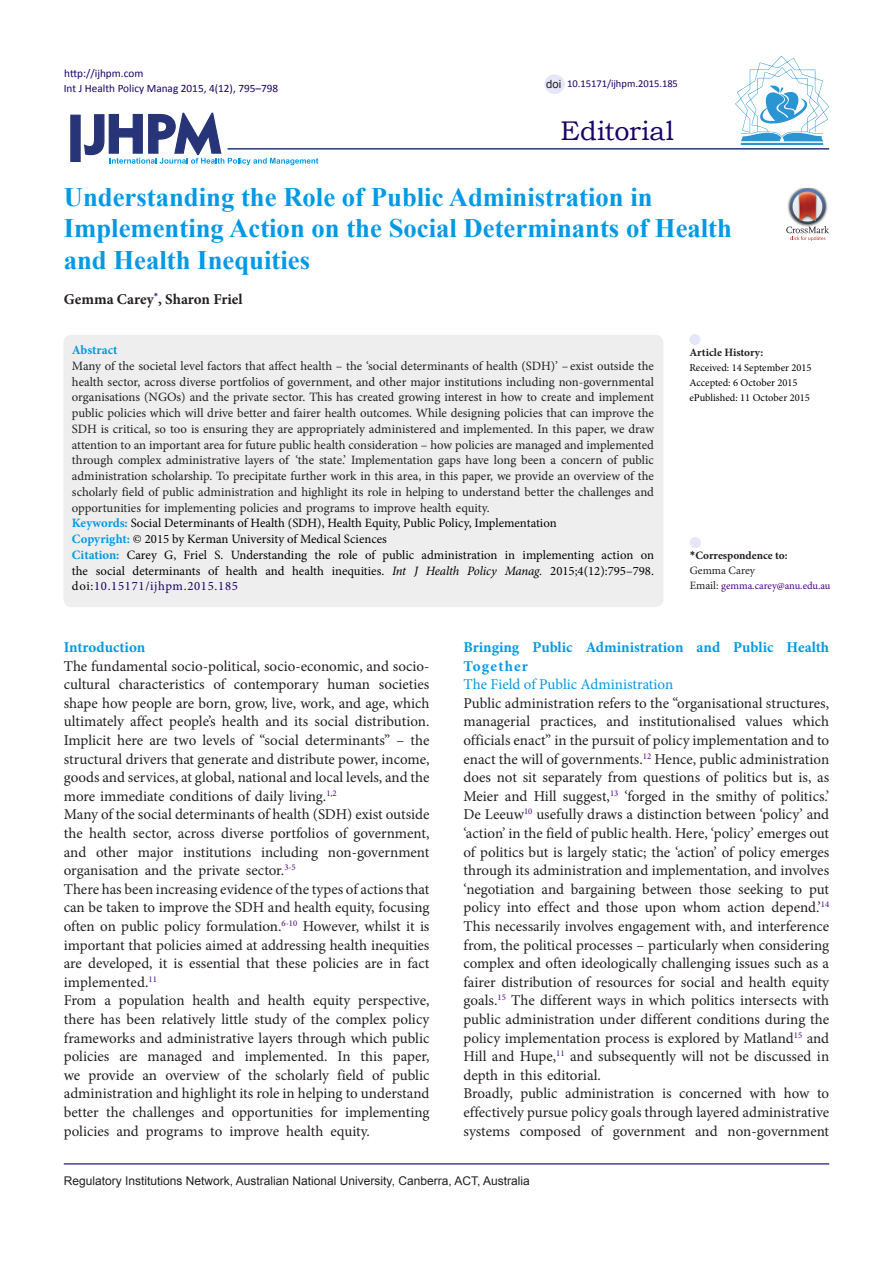
<style>
.page{position:relative;width:893px;height:1263px;background:#fff}
.page>*{position:absolute;margin:0;border:0;box-sizing:border-box;transform-origin:0 0}
.t1{font:27px "Bookman Old Style";letter-spacing:.005em;color:#190066}
.Default{font:700 26.7px/31.5px "Times New Roman";color:#0099e5}
.t2{font:15px/18.6px "Minion Pro";color:#231f20;text-align:justify}
.t3{font:700 15px/18.6px "Minion Pro";color:#0099e5}
.t4{font:15px "Minion Pro";color:#0099e5}
.Default-2{font:700 15px "Minion Pro";letter-spacing:-.005em;color:#231f20}
.List_Paragraph{font:12.75px/15.8px "Minion Pro";color:#231f20;text-align:justify}
.Default-3{font:12.75px/15.8px "Minion Pro";color:#000;text-align:justify}
.List_Paragraph-2{font:12.75px "Minion Pro";color:#000}
.Default-4{font:700 12.75px "Minion Pro";color:#0099e5}
.t5{font:12px "Arial";color:#231f20}
.t6{font:11.25px "Calibri";color:#190066}
.t7{font:700 11.25px "Minion Pro";color:#231f20}
.t8{font:11.25px "Minion Pro";color:#231f20}
.t9{font:11.25px "Arial";color:#231f20}
.t10{font:10.5px "Minion Pro";color:#000}
.t11{font:10.5px "Minion Pro";letter-spacing:-.01em;color:#4b0082}
.t12{font:10.5px "Calibri";color:#190066}
.s1{font-weight:700;color:#0099e5}
.s2{font-style:italic}
.s3{color:#190066}
.s4{font-family:"Calibri"}
.s5{font-size:11.25px;color:#231f20}
</style>
<div class="page">
<svg style="left:84px;top:112px;width:234px;height:53px"></svg>
<div style="left:70px;top:115px;width:11px;height:47px;background:#273578;border:1px solid #273578"></div>
<hr style="left:227px;top:148px;width:602px;height:2px;background:#273578">
<div style="left:63px;top:335px;width:600px;height:272px;background:#eee;border-radius:8px"></div>
<div style="left:690px;top:537px;width:11px;height:11px;background:#e6e6fa;border-radius:50%"></div>
<div style="left:689px;top:334px;width:11px;height:11px;background:#e6e6fa;border-radius:50%"></div>
<hr style="left:64px;top:1163px;width:765px;height:1px;background:#190066">
<hr style="left:741px;top:143px;width:82px;height:2px;background:#2995d2">
<svg style="left:735px;top:56px;width:94px;height:85px"></svg>
<div style="left:544px;top:74px;width:21px;height:20px;background:#e6e6fa;border-radius:50%"></div>
<img style="left:798px;top:188px;width:18px;height:1px">
<svg style="left:786px;top:189px;width:43px;height:52px"></svg>
<p class="t6" style="left:64px;top:66px;width:81px">http://ijhpm.com</p>
<p class="t6" style="left:64px;top:81px;width:216px">Int J Health Policy Manag 2015, 4(12), 795–798</p>
<p class="t9" style="left:546px;top:76px;width:17px">doi</p>
<p class="t12" style="left:567px;top:77px;width:112px">10.15171/ijhpm.2015.185</p>
<p class="t1" style="left:560px;top:113px;width:115px">Editorial</p>
<p class="Default" style="left:64px;top:180px;width:670px">Understanding the Role of Public Administration in<br>Implementing Action on the Social Determinants of Health and Health Inequities</p>
<p class="Default-2" style="left:64px;top:288px;width:180px">Gemma Carey<sup>*</sup>, Sharon Friel</p>
<p class="Default-4" style="left:72px;top:341px;width:47px">Abstract</p>
<p class="List_Paragraph" style="left:72px;top:358px;width:584px">Many of the societal level factors that affect health – the ‘social determinants of health (SDH)’ –exist outside the health sector, across diverse portfolios of government, and other major institutions including non-governmental organisations (NGOs) and the private sector. This has created growing interest in how to create and implement public policies which will drive better and fairer health outcomes. While designing policies that can improve the SDH is critical, so too is ensuring they are appropriately administered and implemented. In this paper, we draw attention to an important area for future public health consideration – how policies are managed and implemented through complex administrative layers of ‘the state.’ Implementation gaps have long been a concern of public administration scholarship. To precipitate further work in this area, in this paper, we provide an overview of the scholarly field of public administration and highlight its role in helping to understand better the challenges and opportunities for implementing policies and programs to improve health equity.</p>
<p class="List_Paragraph-2" style="left:72px;top:515px;width:486px"><span class="s1">Keywords:</span> Social Determinants of Health (SDH), Health Equity, Public Policy, Implementation</p>
<p class="Default-3" style="left:72px;top:531px;width:316px"><span class="s1">Copyright:</span> © 2015 by Kerman University of Medical Sciences</p>
<p class="Default-3" style="left:72px;top:547px;width:584px"><span class="s1">Citation:</span> Carey G, Friel S. Understanding the role of public administration in implementing action on the social determinants of health and health inequities. <span class="s2">Int J Health Policy Manag.</span> 2015;4(12):795–798. doi:<span class="s3">10.15171/ijhpm.2015.185</span></p>
<p class="t7" style="left:690px;top:548px;width:99px"><span class="s4">*</span>Correspondence to:</p>
<p class="t7" style="left:689px;top:344px;width:76px">Article History:</p>
<p class="t10" style="left:689px;top:360px;width:124px">Received: 14 September 2015</p>
<p class="t10" style="left:689px;top:375px;width:110px">Accepted: 6 October 2015</p>
<p class="t10" style="left:689px;top:390px;width:122px">ePublished: 11 October 2015</p>
<p class="t8" style="left:690px;top:563px;width:67px">Gemma Carey</p>
<p class="t11" style="left:690px;top:579px;width:142px"><span class="s5">Email:</span> gemma.carey@anu.edu.au</p>
<p class="t3" style="left:64px;top:638px;width:83px">Introduction</p>
<p class="t2" style="left:64px;top:656px;width:367px">The fundamental socio-political, socio-economic, and socio&shy;cultural characteristics of contemporary human societies shape how people are born, grow, live, work, and age, which ultimately affect people’s health and its social distribution.<br>Implicit here are two levels of “social determinants” – the structural drivers that generate and distribute power, income, goods and services, at global, national and local levels, and the more immediate conditions of daily living.<sup>1</sup><sup>,</sup><sup>2</sup></p>
<p class="t2" style="left:64px;top:805px;width:367px">Many of the social determinants of health (SDH) exist outside the health sector, across diverse portfolios of government, and other major institutions including non-government organisation and the private sector.<sup>3</sup><sup>-</sup><sup>5</sup></p>
<p class="t2" style="left:64px;top:880px;width:367px">There has been increasing evidence of the types of actions that can be taken to improve the SDH and health equity, focusing often on public policy formulation.<sup>6</sup><sup>-</sup><sup>10</sup> However, whilst it is important that policies aimed at addressing health inequities are developed, it is essential that these policies are in fact implemented.<sup>11</sup></p>
<p class="t2" style="left:64px;top:991px;width:367px">From a population health and health equity perspective, there has been relatively little study of the complex policy frameworks and administrative layers through which public policies are managed and implemented. In this paper, we provide an overview of the scholarly field of public administration and highlight its role in helping to understand better the challenges and opportunities for implementing policies and programs to improve health equity.</p>
<p class="t3" style="left:463px;top:638px;width:367px">Bringing Public Administration and Public Health<br>Together</p>
<p class="t4" style="left:463px;top:674px;width:211px">The Field of Public Administration</p>
<p class="t2" style="left:463px;top:694px;width:367px">Public administration refers to the “organisational structures, managerial practices, and institutionalised values which officials enact” in the pursuit of policy implementation and to enact the will of governments.<sup>12</sup> Hence, public administration does not sit separately from questions of politics but is, as Meier and Hill suggest,<sup>13</sup> ‘forged in the smithy of politics.’ De Leeuw<sup>10</sup> usefully draws a distinction between ‘policy’ and ‘action’ in the field of public health. Here, ‘policy’ emerges out of politics but is largely static; the ‘action’ of policy emerges through its administration and implementation, and involves ‘negotiation and bargaining between those seeking to put policy into effect and those upon whom action depend.’<sup>14<br></sup>This necessarily involves engagement with, and interference from, the political processes – particularly when considering complex and often ideologically challenging issues such as a fairer distribution of resources for social and health equity goals.<sup>15</sup> The different ways in which politics intersects with public administration under different conditions during the policy implementation process is explored by Matland<sup>15</sup> and Hill and Hupe,<sup>11</sup> and subsequently will not be discussed in depth in this editorial.</p>
<p class="t2" style="left:463px;top:1084px;width:367px">Broadly, public administration is concerned with how to effectively pursue policy goals through layered administrative systems composed of government and non-government</p>
<p class="t5" style="left:64px;top:1172px;width:467px">Regulatory Institutions Network, Australian National University, Canberra, ACT, Australia</p>
</div>
